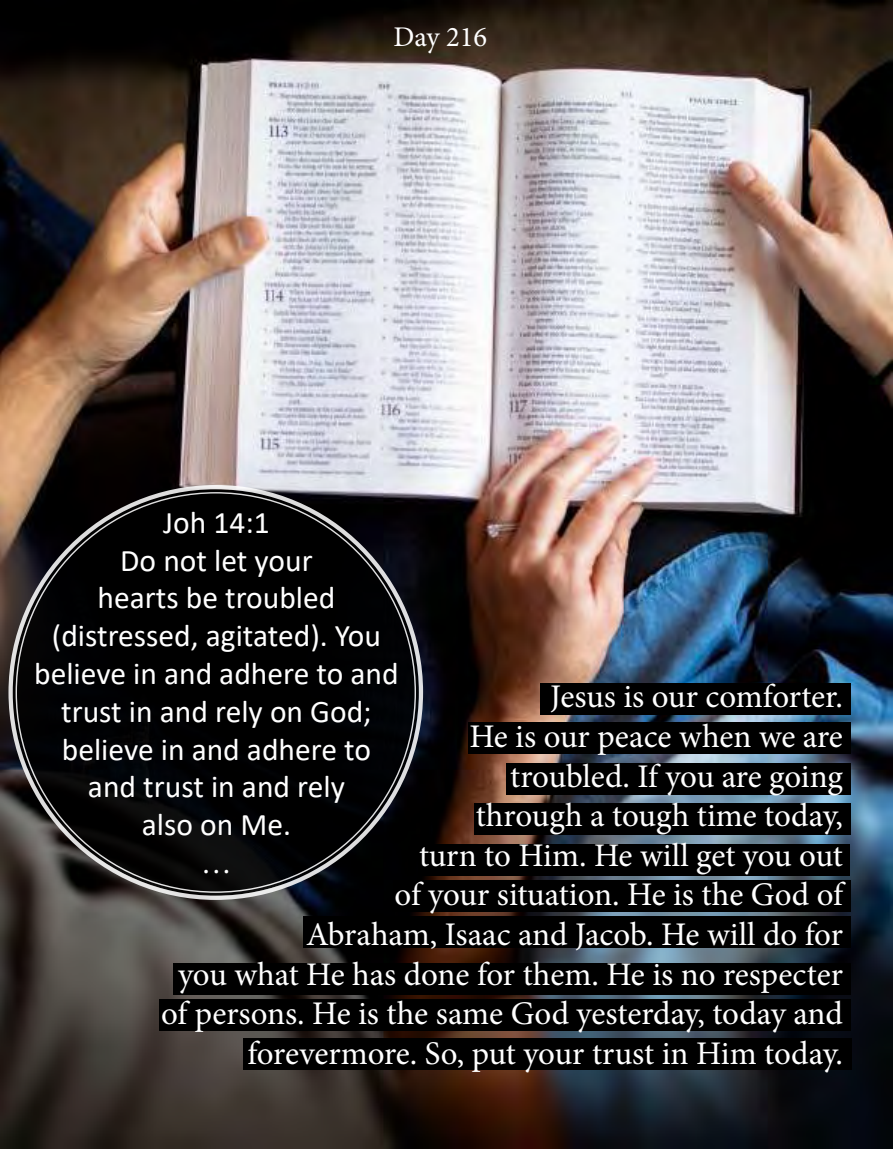
<style>
.page{position:relative;width:893px;height:1149px;background:#fff}
.page>*{position:absolute;margin:0;border:0;box-sizing:border-box;transform-origin:0 0}
.t1{font:33px/39.6px "Minion Pro";letter-spacing:-.005em;color:#fff;text-align:right}
.t2{font:31.5px/37.8px "Calibri";color:#fff;text-align:center}
.t3{font:31.5px "Minion Pro";color:#fff}
.t4{font:28.5px "Minion Pro";color:#fff}
</style>
<div class="page">
<img style="left:0;top:0;width:893px;height:1148px">
<div style="left:13px;top:489px;width:406px;height:406px;background:#000;border-radius:50%"></div>
<div style="left:540px;top:683px;width:310px;height:31px;background:#000"></div>
<div style="left:468px;top:722px;width:382px;height:31px;background:#000"></div>
<div style="left:506px;top:762px;width:344px;height:32px;background:#000"></div>
<div style="left:474px;top:803px;width:376px;height:32px;background:#000"></div>
<div style="left:418px;top:844px;width:432px;height:31px;background:#000"></div>
<div style="left:393px;top:880px;width:457px;height:31px;background:#000"></div>
<div style="left:303px;top:916px;width:547px;height:32px;background:#000"></div>
<div style="left:173px;top:963px;width:677px;height:31px;background:#000"></div>
<div style="left:159px;top:999px;width:691px;height:31px;background:#000"></div>
<div style="left:243px;top:1037px;width:609px;height:32px;background:#000"></div>
<p class="t4" style="left:393px;top:18px;width:95px">Day 216</p>
<p class="t2" style="left:34px;top:502px;width:366px">Joh 14:1<br>Do not let your<br>hearts be troubled (distressed, agitated). You believe in and adhere to and trust in and rely on God; believe in and adhere to and trust in and rely<br>also on Me.</p>
<p class="t3" style="left:201px;top:841px;width:32px">…</p>
<p class="t1" style="left:161px;top:676px;width:683px">Jesus is our comforter.<br>He is our peace when we are<br>troubled. If you are going<br>through a tough time today,<br>turn to Him. He will get you out<br>of your situation. He is the God of<br>Abraham, Isaac and Jacob. He will do for<br>you what He has done for them. He is no respecter of persons. He is the same God yesterday, today and forevermore. So, put your trust in Him today.</p>
</div>
